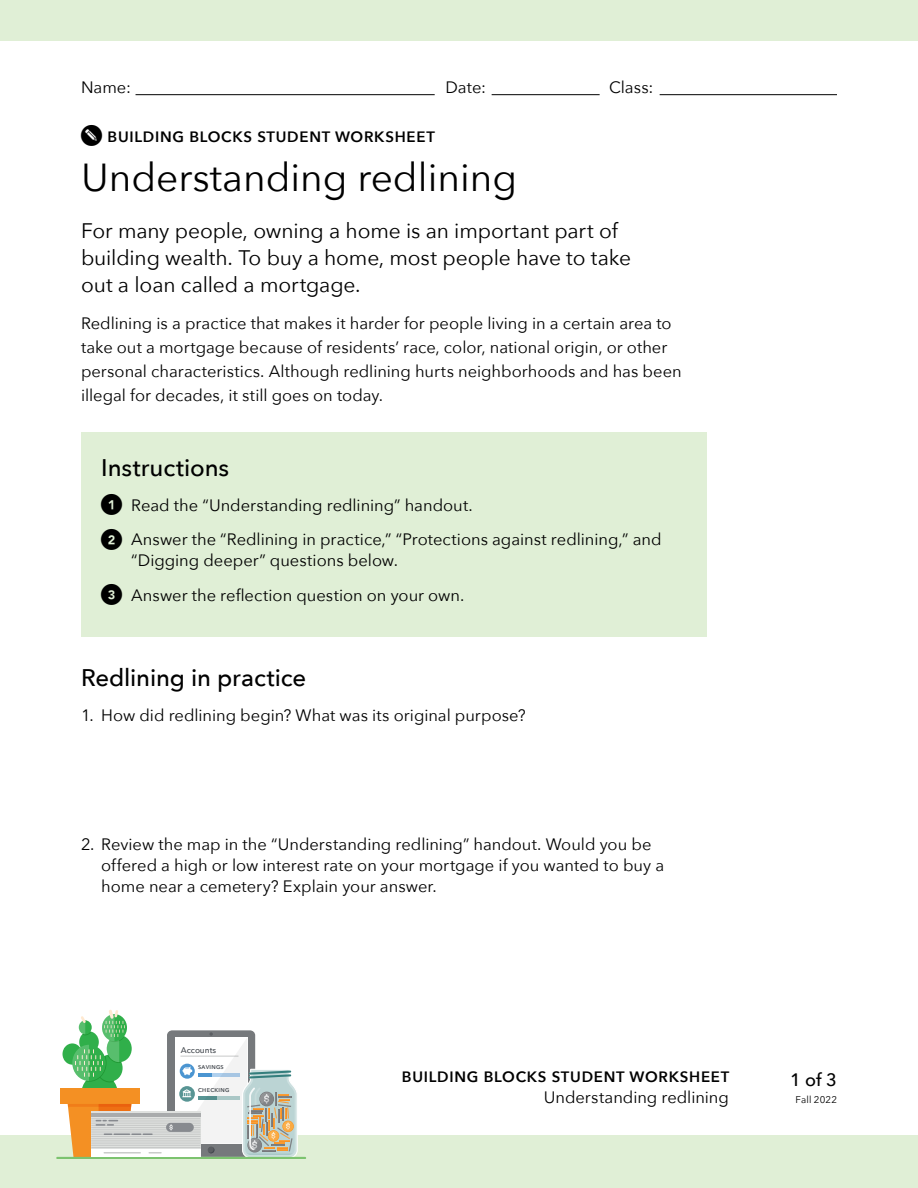
<style>
.page{position:relative;width:918px;height:1188px;background:#fff}
.page>*{position:absolute;margin:0;border:0;box-sizing:border-box;transform-origin:0 0}
.t1{font:39px "Avenir Next";color:#000}
.t2{font:500 24px "Avenir Next";letter-spacing:-.005em;color:#000}
.t3{font:21px/27px "Avenir Next";letter-spacing:-.005em;color:#000}
.t4{font:500 18px "Avenir Next";color:#000}
.t5{font:16.5px/24px "Avenir Next";color:#000}
.t6{font:600 15px "Avenir Next";letter-spacing:.05em;color:#000}
.t7{font:9.75px "Avenir Next";letter-spacing:.015em;color:#000}
.t8{font:500 8.25px "Avenir Next";color:#44494f}
.t9{font:600 5.55px "Avenir Next";letter-spacing:.05em;color:#44494f}
</style>
<div class="page">
<hr style="left:136px;top:94px;width:299px;height:1px;background:#000">
<hr style="left:492px;top:94px;width:108px;height:1px;background:#000">
<hr style="left:660px;top:94px;width:177px;height:1px;background:#000">
<div style="left:0;top:0;width:918px;height:40px;background:#e0efd6"></div>
<div style="left:0;top:1135px;width:918px;height:53px;background:#e0efd6"></div>
<div style="left:107px;top:1035px;width:25px;height:27px;background:#30af4a;border-radius:50%"></div>
<svg style="left:81px;top:1074px;width:37px;height:40px"></svg>
<div style="left:63px;top:1043px;width:19px;height:22px;background:#30af4a;border-radius:50%"></div>
<svg style="left:102px;top:1014px;width:25px;height:27px"></svg>
<div style="left:60px;top:1089px;width:80px;height:15px;background:#f49023"></div>
<svg style="left:72px;top:1010px;width:53px;height:73px"></svg>
<div style="left:167px;top:1030px;width:88px;height:127px;background:#76797c;border-radius:5px"></div>
<hr style="left:56px;top:1157px;width:250px;height:1px;background:#7cc36f">
<div style="left:91px;top:1111px;width:109px;height:38px;background:#dfe1df"></div>
<hr style="left:91px;top:1118px;width:109px;height:1px;background:#c7c9c8">
<hr style="left:91px;top:1121px;width:109px;height:1px;background:#c7c9c8">
<hr style="left:91px;top:1123px;width:109px;height:1px;background:#c7c9c8">
<hr style="left:91px;top:1125px;width:109px;height:1px;background:#c7c9c8">
<hr style="left:91px;top:1127px;width:109px;height:1px;background:#c7c9c8">
<hr style="left:91px;top:1130px;width:109px;height:1px;background:#c7c9c8">
<hr style="left:91px;top:1132px;width:109px;height:1px;background:#c7c9c8">
<hr style="left:91px;top:1134px;width:109px;height:1px;background:#c7c9c8">
<hr style="left:91px;top:1136px;width:109px;height:1px;background:#c7c9c8">
<hr style="left:91px;top:1138px;width:109px;height:1px;background:#c7c9c8">
<hr style="left:91px;top:1141px;width:109px;height:1px;background:#c7c9c8">
<hr style="left:91px;top:1143px;width:109px;height:1px;background:#c7c9c8">
<hr style="left:91px;top:1145px;width:109px;height:1px;background:#c7c9c8">
<hr style="left:91px;top:1147px;width:109px;height:1px;background:#c7c9c8">
<div style="left:91px;top:1149px;width:109px;height:8px;background:#fff"></div>
<div style="left:166px;top:1123px;width:28px;height:9px;background:#878a8f;border-radius:5px"></div>
<hr style="left:91px;top:1114px;width:109px;height:3px;background:#a9abac">
<svg style="left:68px;top:1104px;width:94px;height:53px"></svg>
<hr style="left:104px;top:1152px;width:37px;height:1px;background:#c7c9c8">
<svg style="left:169px;top:1032px;width:129px;height:125px"></svg>
<div style="left:81px;top:432px;width:625px;height:204px;background:#e0efd6"></div>
<p class="t5" style="left:81px;top:75px;width:51px">Name:</p>
<p class="t5" style="left:446px;top:75px;width:42px">Date:</p>
<p class="t5" style="left:609px;top:75px;width:46px">Class:</p>
<p class="t6" style="left:108px;top:124px;width:329px">BUILDING BLOCKS STUDENT WORKSHEET</p>
<h1 class="t1" style="left:81px;top:144px;width:438px">Understanding redlining</h1>
<p class="t3" style="left:81px;top:216px;width:552px">For many people, owning a home is an important part of building wealth. To buy a home, most people have to take out a loan called a mortgage.</p>
<p class="t5" style="left:81px;top:311px;width:602px">Redlining is a practice that makes it harder for people living in a certain area to take out a mortgage because of residents’ race, color, national origin, or other personal characteristics. Although redlining hurts neighborhoods and has been illegal for decades, it still goes on today.</p>
<h2 class="t2" style="left:101px;top:447px;width:130px">Instructions</h2>
<p class="t5" style="left:131px;top:487px;width:532px;line-height:34.5px">Read the “Understanding redlining” handout.<br>Answer the “Redlining in practice,” “Protections against redlining,” and</p>
<p class="t5" style="left:131px;top:543px;width:335px;line-height:34.5px">“Digging deeper” questions below.<br>Answer the reflection question on your own.</p>
<h2 class="t2" style="left:81px;top:657px;width:227px">Redlining in practice</h2>
<p class="t5" style="left:81px;top:702px;width:446px">1. How did redlining begin? What was its original purpose?</p>
<p class="t5" style="left:101px;top:833px;width:564px;line-height:21px;text-indent:-20px">2. Review the map in the “Understanding redlining” handout. Would you be offered a high or low interest rate on your mortgage if you wanted to buy a home near a cemetery? Explain your answer.</p>
<p class="t8" style="left:181px;top:1043px;width:37px">Accounts</p>
<p class="t9" style="left:198px;top:1063px;width:27px">SAVINGS</p>
<p class="t9" style="left:198px;top:1085px;width:33px">CHECKING</p>
<p class="t6" style="left:402px;top:1064px;width:329px">BUILDING BLOCKS STUDENT WORKSHEET</p>
<p class="t5" style="left:544px;top:1085px;width:187px">Understanding redlining</p>
<p class="t4" style="left:790px;top:1065px;width:48px">1 of 3</p>
<p class="t7" style="left:796px;top:1092px;width:43px">Fall 2022</p>
</div>
